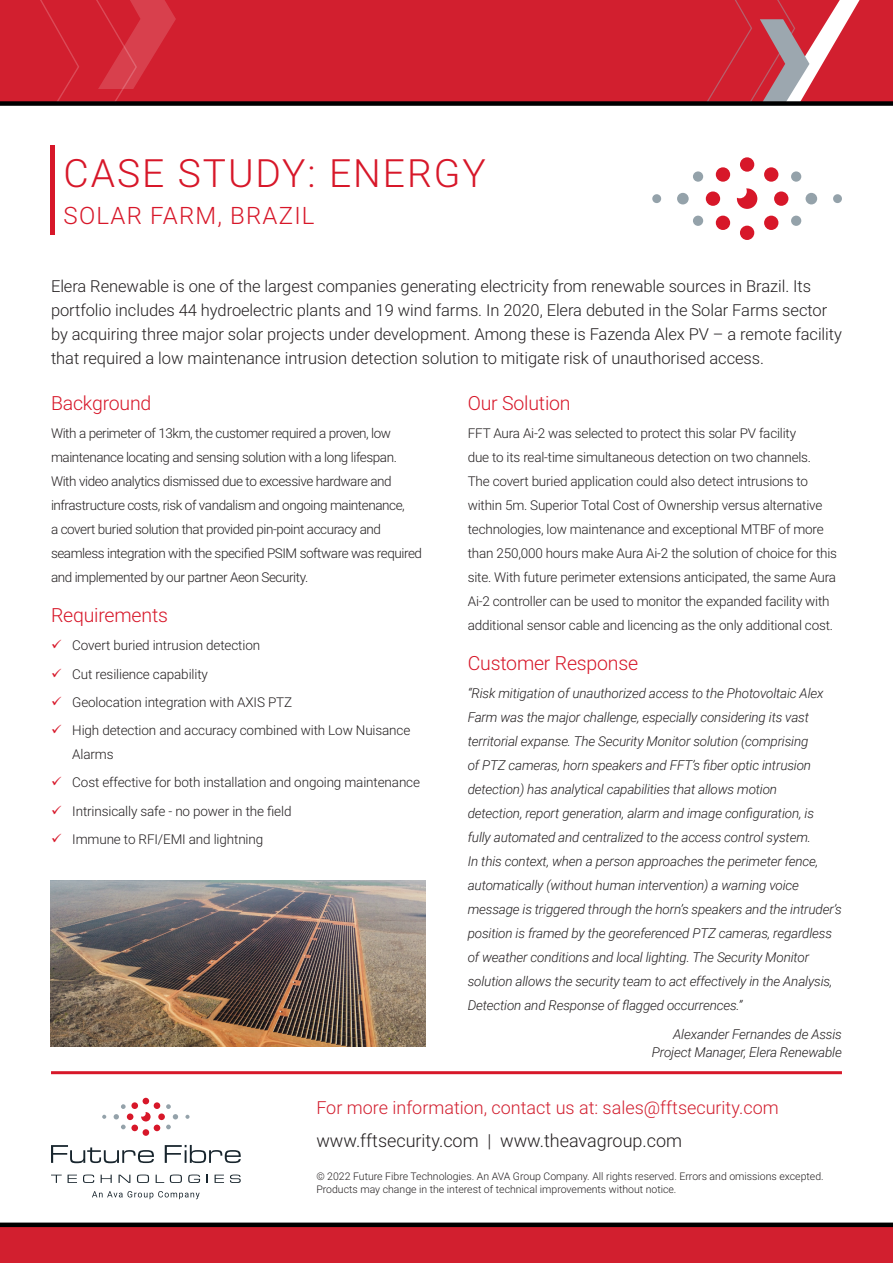
<style>
.page{position:relative;width:893px;height:1263px;background:#fff}
.page>*{position:absolute;margin:0;border:0;box-sizing:border-box;transform-origin:0 0}
.t1{font:300 39px "Roboto";letter-spacing:.05em;color:#d71729}
.t2{font:300 24px "Roboto";letter-spacing:.05em;color:#d71729}
.t3{font:300 19.5px "Roboto";letter-spacing:-.01em;color:#d71729}
.t4{font:300 18px "Roboto";color:#d21f2f}
.t5{font:300 18px "Roboto";color:#231f20}
.t6{font:300 16.5px/24px "Roboto";letter-spacing:-.005em;color:#231f20}
.t7{font:300 13.5px/24px "Roboto";letter-spacing:-.015em;color:#231f20}
.t8{font:italic 300 13.5px/24px "Roboto";letter-spacing:-.015em;color:#231f20}
.t9{font:300 10.5px/13.5px "Roboto";color:#231f20}
.s1{color:#d71729}
</style>
<div class="page">
<div style="left:0;top:0;width:705px;height:101px;background:#d21f2f"></div>
<svg style="left:30px;top:0;width:146px;height:101px;background:#d32636"></svg>
<svg style="left:705px;top:0;width:188px;height:101px;background:#d04350"></svg>
<div style="left:0;top:101px;width:893px;height:5px;background:#000"></div>
<div style="left:740px;top:157px;width:14px;height:15px;background:#d71729;border-radius:50%"></div>
<svg style="left:737px;top:188px;width:20px;height:21px"></svg>
<div style="left:764px;top:167px;width:14px;height:15px;background:#d71729;border-radius:50%"></div>
<div style="left:791px;top:171px;width:10px;height:11px;background:#94a2aa;border-radius:50%"></div>
<div style="left:774px;top:191px;width:14px;height:15px;background:#d71729;border-radius:50%"></div>
<div style="left:806px;top:193px;width:11px;height:11px;background:#94a2aa;border-radius:50%"></div>
<div style="left:764px;top:216px;width:14px;height:14px;background:#d71729;border-radius:50%"></div>
<div style="left:791px;top:216px;width:10px;height:10px;background:#94a2aa;border-radius:50%"></div>
<div style="left:833px;top:194px;width:9px;height:9px;background:#94a2aa;border-radius:50%"></div>
<div style="left:716px;top:167px;width:14px;height:15px;background:#d71729;border-radius:50%"></div>
<div style="left:693px;top:171px;width:10px;height:11px;background:#94a2aa;border-radius:50%"></div>
<div style="left:706px;top:191px;width:14px;height:15px;background:#d71729;border-radius:50%"></div>
<div style="left:677px;top:193px;width:12px;height:11px;background:#94a2aa;border-radius:50%"></div>
<div style="left:716px;top:216px;width:14px;height:14px;background:#d71729;border-radius:50%"></div>
<div style="left:693px;top:216px;width:10px;height:10px;background:#94a2aa;border-radius:50%"></div>
<div style="left:652px;top:194px;width:9px;height:9px;background:#94a2aa;border-radius:50%"></div>
<div style="left:740px;top:226px;width:14px;height:14px;background:#d71729;border-radius:50%"></div>
<hr style="left:51px;top:1071px;width:791px;height:3px;background:#d71729">
<div style="left:0;top:1227px;width:893px;height:36px;background:#d21f2f"></div>
<div style="left:0;top:1222px;width:893px;height:5px;background:#000"></div>
<svg style="left:51px;top:1145px;width:103px;height:18px"></svg>
<svg style="left:165px;top:1145px;width:76px;height:18px"></svg>
<svg style="left:51px;top:1175px;width:11px;height:8px"></svg>
<svg style="left:68px;top:1175px;width:9px;height:8px"></svg>
<svg style="left:83px;top:1174px;width:11px;height:9px"></svg>
<svg style="left:101px;top:1175px;width:11px;height:8px"></svg>
<svg style="left:119px;top:1175px;width:11px;height:8px"></svg>
<svg style="left:137px;top:1174px;width:12px;height:9px"></svg>
<svg style="left:156px;top:1175px;width:8px;height:8px"></svg>
<svg style="left:170px;top:1174px;width:12px;height:9px"></svg>
<svg style="left:188px;top:1174px;width:12px;height:9px"></svg>
<svg style="left:215px;top:1175px;width:9px;height:8px"></svg>
<svg style="left:230px;top:1174px;width:11px;height:9px"></svg>
<svg style="left:92px;top:1191px;width:108px;height:8px"></svg>
<svg style="left:166px;top:1104px;width:12px;height:25px"></svg>
<svg style="left:185px;top:1115px;width:5px;height:4px"></svg>
<svg style="left:114px;top:1104px;width:12px;height:25px"></svg>
<svg style="left:102px;top:1115px;width:4px;height:4px"></svg>
<svg style="left:143px;top:1098px;width:6px;height:6px"></svg>
<svg style="left:141px;top:1112px;width:10px;height:9px"></svg>
<div style="left:154px;top:1102px;width:6px;height:7px;background:#d71729;border-radius:50%"></div>
<div style="left:158px;top:1113px;width:7px;height:7px;background:#d71729;border-radius:50%"></div>
<div style="left:154px;top:1124px;width:6px;height:7px;background:#d71729;border-radius:50%"></div>
<div style="left:131px;top:1102px;width:7px;height:7px;background:#d71729;border-radius:50%"></div>
<div style="left:127px;top:1113px;width:6px;height:7px;background:#d71729;border-radius:50%"></div>
<div style="left:131px;top:1124px;width:7px;height:7px;background:#d71729;border-radius:50%"></div>
<div style="left:143px;top:1129px;width:6px;height:7px;background:#d71729;border-radius:50%"></div>
<hr style="left:51px;top:145px;width:4px;height:90px;background:#d71729">
<img style="left:51px;top:880px;width:374px;height:166px">
<p class="t1" style="left:64px;top:146px;width:424px">CASE STUDY: ENERGY</p>
<p class="t2" style="left:64px;top:198px;width:253px">SOLAR FARM, BRAZIL</p>
<p class="t6" style="left:51px;top:273px;width:792px">Elera Renewable is one of the largest companies generating electricity from renewable sources in Brazil. Its portfolio includes 44 hydroelectric plants and 19 wind farms. In 2020, Elera debuted in the Solar Farms sector by acquiring three major solar projects under development. Among these is Fazenda Alex PV – a remote facility that required a low maintenance intrusion detection solution to mitigate risk of unauthorised access.</p>
<p class="t3" style="left:51px;top:389px;width:102px">Background</p>
<p class="t7" style="left:51px;top:421px;width:373px">With a perimeter of 13km, the customer required a proven, low maintenance locating and sensing solution with a long lifespan.<br>With video analytics dismissed due to excessive hardware and infrastructure costs, risk of vandalism and ongoing maintenance,<br>a covert buried solution that provided pin-point accuracy and seamless integration with the specified PSIM software was required and implemented by our partner Aeon Security.</p>
<p class="t3" style="left:51px;top:601px;width:118px">Requirements</p>
<p class="t7" style="left:51px;top:633px;width:211px"><span class="s1">✓</span> Covert buried intrusion detection</p>
<p class="t7" style="left:51px;top:661px;width:158px"><span class="s1">✓</span> Cut resilience capability</p>
<p class="t7" style="left:51px;top:690px;width:243px"><span class="s1">✓</span> Geolocation integration with AXIS PTZ</p>
<p class="t7" style="left:72px;top:718px;width:340px;text-indent:-21px"><span class="s1">✓</span> High detection and accuracy combined with Low Nuisance<br>Alarms</p>
<p class="t7" style="left:51px;top:770px;width:371px"><span class="s1">✓</span> Cost effective for both installation and ongoing maintenance</p>
<p class="t7" style="left:51px;top:798px;width:242px"><span class="s1">✓</span> Intrinsically safe - no power in the field</p>
<p class="t7" style="left:51px;top:827px;width:214px"><span class="s1">✓</span> Immune to RFI/EMI and lightning</p>
<p class="t3" style="left:468px;top:389px;width:104px">Our Solution</p>
<p class="t7" style="left:468px;top:421px;width:371px">FFT Aura Ai-2 was selected to protect this solar PV facility<br>due to its real-time simultaneous detection on two channels.<br>The covert buried application could also detect intrusions to within 5m. Superior Total Cost of Ownership versus alternative technologies, low maintenance and exceptional MTBF of more than 250,000 hours make Aura Ai-2 the solution of choice for this site. With future perimeter extensions anticipated, the same Aura Ai-2 controller can be used to monitor the expanded facility with additional sensor cable and licencing as the only additional cost.</p>
<p class="t3" style="left:468px;top:649px;width:172px">Customer Response</p>
<p class="t8" style="left:468px;top:681px;width:376px">“Risk mitigation of unauthorized access to the Photovoltaic Alex Farm was the major challenge, especially considering its vast territorial expanse. The Security Monitor solution (comprising<br>of PTZ cameras, horn speakers and FFT’s fiber optic intrusion detection) has analytical capabilities that allows motion<br>detection, report generation, alarm and image configuration, is<br>fully automated and centralized to the access control system.<br>In this context, when a person approaches the perimeter fence, automatically (without human intervention) a warning voice message is triggered through the horn’s speakers and the intruder’s position is framed by the georeferenced PTZ cameras, regardless of weather conditions and local lighting. The Security Monitor solution allows the security team to act effectively in the Analysis, Detection and Response of flagged occurrences.”</p>
<p class="t8" style="left:652px;top:1024px;width:192px;line-height:18px;text-align:right">Alexander Fernandes de Assis<br>Project Manager, Elera Renewable</p>
<h3 class="t4" style="left:316px;top:1095px;width:464px">For more information, contact us at: sales@fftsecurity.com</h3>
<h3 class="t5" style="left:316px;top:1128px;width:367px">www.fftsecurity.com | www.theavagroup.com</h3>
<p class="t9" style="left:316px;top:1169px;width:509px">© 2022 Future Fibre Technologies. An AVA Group Company. All rights reserved. Errors and omissions excepted.<br>Products may change in the interest of technical improvements without notice.</p>
</div>
